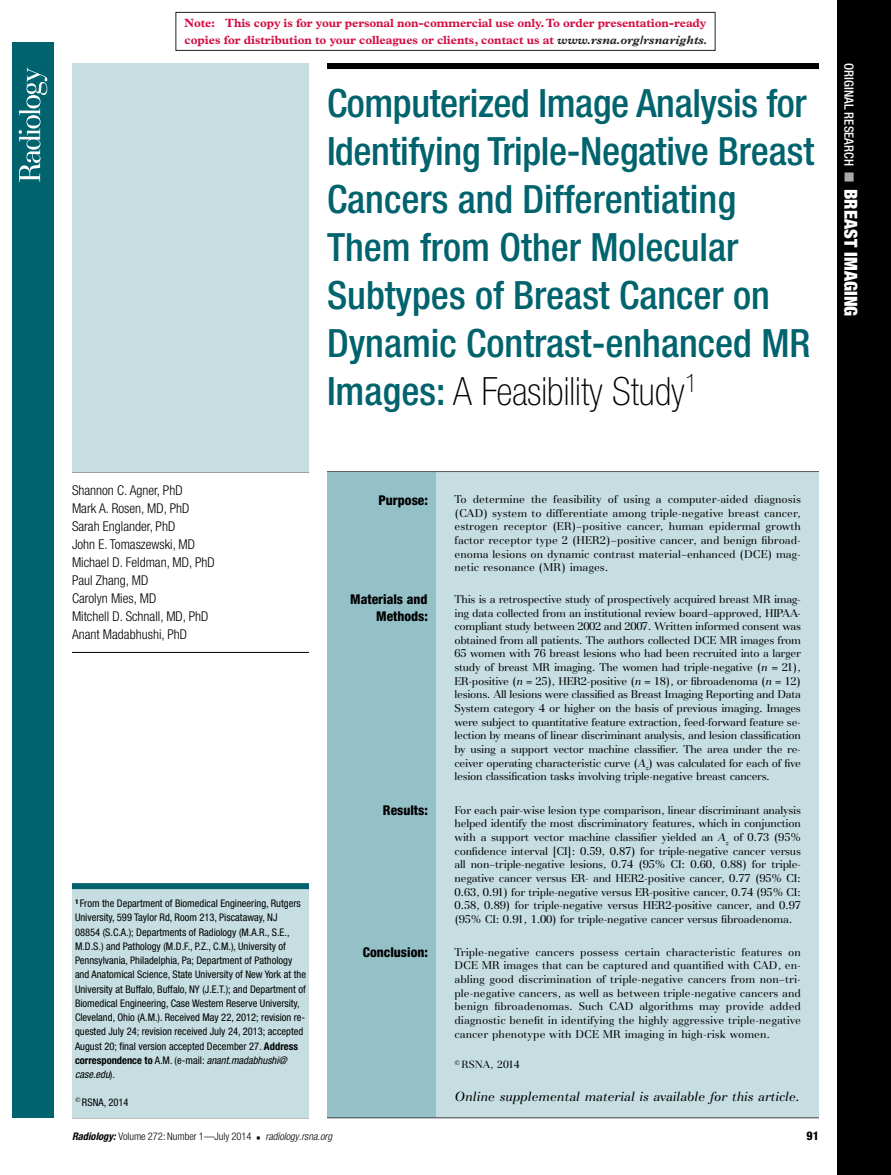
<style>
.page{position:relative;width:891px;height:1175px;background:#fff}
.page>*{position:absolute;margin:0;border:0;box-sizing:border-box;transform-origin:0 0}
.t1{font:500 condensed 39px/48px "Helvetica Neue";color:#00636d}
.t2{font:300 condensed 13.5px/18px "Helvetica Neue";color:#000}
.t3{font:800 condensed 13.5px/16.5px "Helvetica Neue";color:#000;text-align:right}
.t4{font:italic 13.2px "AT Basilia";color:#000}
.t5{font:500 condensed 12.75px "Helvetica Neue";letter-spacing:.005em;color:#fff}
.t6{font:700 12px/16.5px "Plantin";letter-spacing:-.01em;color:#d20d44}
.t7{font:800 condensed 12px "Helvetica Neue";color:#000}
.t8{font:11.25px/13.6px "AT Basilia";letter-spacing:-.02em;color:#000;text-align:justify}
.t9{font:condensed 10.5px/14.2px "Helvetica Neue";color:#000}
.t10{font:300 condensed 10.5px "Helvetica Neue";color:#000}
.t11{font:10.5px "AT Basilia";color:#000}
.s1{font-style:italic;color:#231f20}
.s2{font-weight:100;color:#000}
.s3{font-family:"Universal Newswith Comm Pi";font-weight:400;font-stretch:normal;font-size:18px;color:#a8a9ad}
.s4{font-weight:900;font-size:18px}
.s5{font-weight:700}
.s6{font-style:italic}
.s7{font-weight:700;font-style:italic}
.s8{font-family:"Universal Newswith Comm Pi";font-weight:400;font-stretch:normal;font-size:6px}
</style>
<div class="page">
<div style="left:12px;top:42px;width:42px;height:1075px;background:#00636d"></div>
<svg style="left:19px;top:68px;width:28px;height:114px"></svg>
<div style="left:327px;top:63px;width:492px;height:6px;background:#000"></div>
<hr style="left:327px;top:1117px;width:492px;height:1px;background:#000">
<hr style="left:72px;top:1117px;width:237px;height:1px;background:#000">
<div style="left:837px;top:0;width:54px;height:1174px;background:#000"></div>
<hr style="left:327px;top:471px;width:492px;height:1px;background:#000">
<hr style="left:72px;top:471px;width:237px;height:1px;background:#000">
<div style="left:327px;top:472px;width:109px;height:645px;background:#94c1c8"></div>
<div style="left:436px;top:472px;width:383px;height:645px;background:#c6dee1"></div>
<div style="left:72px;top:883px;width:237px;height:234px;background:#c6dee1"></div>
<div style="left:72px;top:883px;width:237px;height:6px;background:#00636d"></div>
<div style="left:72px;top:63px;width:237px;height:408px;background:#c6dee1"></div>
<hr style="left:72px;top:652px;width:237px;height:1px;background:#000">
<div style="left:176px;top:12px;width:540px;height:39px;border:1px solid #231f20"></div>
<p class="t6" style="left:185px;top:15px;width:524px">Note: This copy is for your personal non-commercial use only. To order presentation-ready copies for distribution to your colleagues or clients, contact us at <span class="s1">www.rsna.org/rsnarights.</span></p>
<h1 class="t1" style="left:327px;top:78px;width:489px">Computerized Image Analysis for<br>Identifying Triple-Negative Breast<br>Cancers and Differentiating<br>Them from Other Molecular<br>Subtypes of Breast Cancer on<br>Dynamic Contrast-enhanced MR<br>Images: <span class="s2">A Feasibility Study</span><sup>1</sup></h1>
<p class="t5" style="left:857px;top:63px;width:255px;rotate:90deg">Original Research <span class="s3">n</span> <span class="s4">Breast Imaging</span></p>
<p class="t2" style="left:72px;top:481px;width:144px">Shannon C. Agner, PhD<br>Mark A. Rosen, MD, PhD<br>Sarah Englander, PhD<br>John E. Tomaszewski, MD<br>Michael D. Feldman, MD, PhD<br>Paul Zhang, MD<br>Carolyn Mies, MD<br>Mitchell D. Schnall, MD, PhD<br>Anant Madabhushi, PhD</p>
<p class="t9" style="left:75px;top:896px;width:233px"><sup>1</sup> From the Department of Biomedical Engineering, Rutgers University, 599 Taylor Rd, Room 213, Piscataway, NJ<br>08854 (S.C.A.); Departments of Radiology (M.A.R., S.E., M.D.S.) and Pathology (M.D.F., P.Z., C.M.), University of Pennsylvania, Philadelphia, Pa; Department of Pathology and Anatomical Science, State University of New York at the University at Buffalo, Buffalo, NY (J.E.T.); and Department of Biomedical Engineering, Case Western Reserve University, Cleveland, Ohio (A.M.). Received May 22, 2012; revision re&shy;quested July 24; revision received July 24, 2013; accepted August 20; final version accepted December 27. <span class="s5">Address correspondence to</span> A.M. (e-mail: <span class="s6">anant.madabhushi@ case.edu</span>).</p>
<p class="t9" style="left:75px;top:1095px;width:55px"><sup>q</sup> RSNA, 2014</p>
<p class="t3" style="left:378px;top:491px;width:51px">Purpose:</p>
<p class="t8" style="left:454px;top:492px;width:348px">To determine the feasibility of using a computer-aided diagnosis (CAD) system to differentiate among triple-negative breast cancer, estrogen receptor (ER)–positive cancer, human epidermal growth factor receptor type 2 (HER2)–positive cancer, and benign fibroad&shy;enoma lesions on dynamic contrast material–enhanced (DCE) mag&shy;netic resonance (MR) images.</p>
<p class="t3" style="left:350px;top:591px;width:79px">Materials and<br>Methods:</p>
<p class="t8" style="left:454px;top:592px;width:348px">This is a retrospective study of prospectively acquired breast MR imag&shy;ing data collected from an institutional review board–approved, HIPAA&shy;compliant study between 2002 and 2007. Written informed consent was obtained from all patients. The authors collected DCE MR images from 65 women with 76 breast lesions who had been recruited into a larger study of breast MR imaging. The women had triple-negative (<span class="s6">n</span> = 21), ER-positive (<span class="s6">n</span> = 25), HER2-positive (<span class="s6">n</span> = 18), or fibroadenoma (<span class="s6">n</span> = 12) lesions. All lesions were classified as Breast Imaging Reporting and Data System category 4 or higher on the basis of previous imaging. Images were subject to quantitative feature extraction, feed-forward feature se&shy;lection by means of linear discriminant analysis, and lesion classification by using a support vector machine classifier. The area under the re&shy;ceiver operating characteristic curve (<span class="s6">A</span><sub>z</sub>) was calculated for each of five lesion classification tasks involving triple-negative breast cancers.</p>
<p class="t3" style="left:383px;top:802px;width:47px">Results:</p>
<p class="t8" style="left:454px;top:803px;width:348px">For each pair-wise lesion type comparison, linear discriminant analysis helped identify the most discriminatory features, which in conjunction with a support vector machine classifier yielded an <span class="s6">A</span><sub>z</sub> of 0.73 (95% confidence interval [CI]: 0.59, 0.87) for triple-negative cancer versus all non–triple-negative lesions, 0.74 (95% CI: 0.60, 0.88) for triple&shy;negative cancer versus ER- and HER2-positive cancer, 0.77 (95% CI:<br>0.63, 0.91) for triple-negative versus ER-positive cancer, 0.74 (95% CI:<br>0.58, 0.89) for triple-negative versus HER2-positive cancer, and 0.97 (95% CI: 0.91, 1.00) for triple-negative cancer versus fibroadenoma.</p>
<p class="t3" style="left:363px;top:944px;width:67px">Conclusion:</p>
<p class="t8" style="left:454px;top:945px;width:348px">Triple-negative cancers possess certain characteristic features on DCE MR images that can be captured and quantified with CAD, en&shy;abling good discrimination of triple-negative cancers from non–tri&shy;ple-negative cancers, as well as between triple-negative cancers and benign fibroadenomas. Such CAD algorithms may provide added diagnostic benefit in identifying the highly aggressive triple-negative cancer phenotype with DCE MR imaging in high-risk women.</p>
<p class="t11" style="left:454px;top:1058px;width:67px"><sup>q</sup> RSNA, 2014</p>
<p class="t4" style="left:454px;top:1088px;width:347px">Online supplemental material is available for this article.</p>
<p class="t10" style="left:72px;top:1130px;width:262px"><span class="s7">Radiology:</span> Volume 272: Number 1—July 2014 <span class="s8">n</span> <span class="s6">radiology.rsna.org</span></p>
<p class="t7" style="left:807px;top:1128px;width:14px">91</p>
</div>
